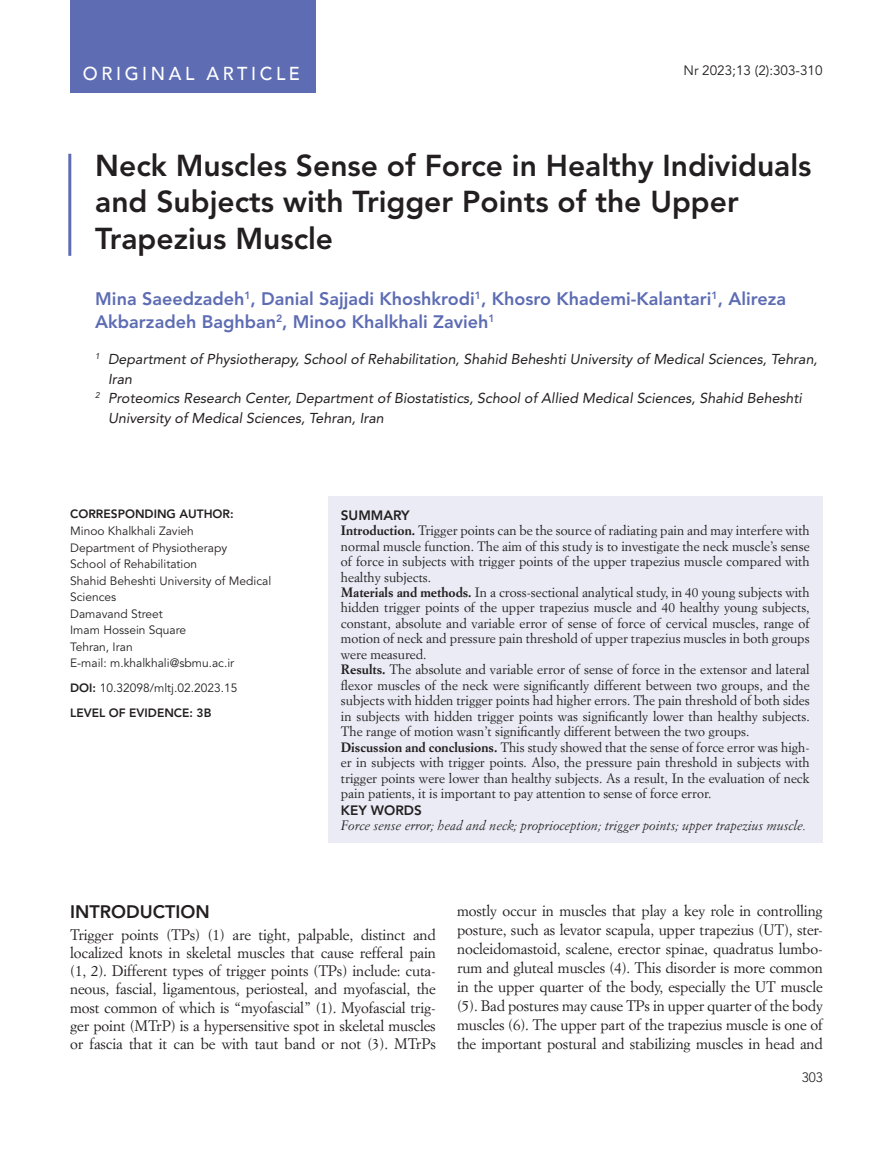
<style>
.page{position:relative;width:893px;height:1149px;background:#fff}
.page>*{position:absolute;margin:0;border:0;box-sizing:border-box;transform-origin:0 0}
.Titolo_Articolo{font:800 30px/36px "Avenir LT Std";color:#231f20}
.t1{font:500 18.75px "Avenir";letter-spacing:.2em;color:#fff;scale:.96 1}
.Autori{font:800 18px/22.5px "Avenir LT Std";color:#5d6cb3}
._1_paragrafo{font:800 18px "Avenir LT Std";color:#231f20}
.testo{font:15px/18.9px "Simoncini Garamond Std";letter-spacing:-.01em;color:#231f20;text-align:justify}
.Autori_Sede{font:italic 14.25px/19.5px "Avenir LT Std";color:#231f20}
.t2{font:13.5px "Avenir LT Std";color:#231f20}
.SUMMARY{font:800 13.5px "Avenir LT Std";color:#231f20}
.testo_sommario{font:800 13.5px "Avenir LT Std";color:#231f20}
.t3{font:300 13.5px "Avenir LT Std";color:#231f20}
.testo_sommario-2{font:13.35px/15.5px "Simoncini Garamond Std";color:#231f20;text-align:justify}
.testo_sommario-3{font:italic 13.35px "Simoncini Garamond Std";color:#231f20}
.corresponding_text{font:12px/16.5px "Avenir LT Std";color:#231f20}
.DOI{font:12px "Avenir LT Std";color:#231f20}
.corresponding_text-2{font:800 12px "Avenir LT Std";color:#231f20}
.DOI-2{font:800 12px "Avenir LT Std";color:#231f20}
.s1{font-weight:800}
.s2{font-weight:700}
</style>
<div class="page">
<div style="left:70px;top:0;width:245px;height:92px;background:#5d6cb3"></div>
<div style="left:328px;top:496px;width:494px;height:346px;background:#eaebf5"></div>
<hr style="left:68px;top:154px;width:3px;height:102px;background:#5d6cb3">
<h2 class="t1" style="left:83px;top:57px;width:228px">ORIGINAL ARTICLE</h2>
<p class="t2" style="left:683px;top:63px;width:141px">Nr 2023;13 (2):303-310</p>
<p class="Titolo_Articolo" style="left:95px;top:148px;width:718px">Neck Muscles Sense of Force in Healthy Individuals and Subjects with Trigger Points of the Upper<br>Trapezius Muscle</p>
<p class="Autori" style="left:95px;top:287px;width:692px">Mina Saeedzadeh<sup>1</sup>, Danial Sajjadi Khoshkrodi<sup>1</sup>, Khosro Khademi-Kalantari<sup>1</sup>, Alireza<br>Akbarzadeh Baghban<sup>2</sup>, Minoo Khalkhali Zavieh<sup>1</sup></p>
<p class="Autori_Sede" style="left:108px;top:349px;width:711px;text-indent:-13px"><sup>1</sup> Department of Physiotherapy, School of Rehabilitation, Shahid Beheshti University of Medical Sciences, Tehran,<br>Iran</p>
<p class="Autori_Sede" style="left:108px;top:388px;width:695px;text-indent:-13px"><sup>2</sup> Proteomics Research Center, Department of Biostatistics, School of Allied Medical Sciences, Shahid Beheshti<br>University of Medical Sciences, Tehran, Iran</p>
<p class="corresponding_text-2" style="left:70px;top:507px;width:165px">CORRESPONDING AUTHOR:</p>
<p class="corresponding_text" style="left:70px;top:523px;width:125px">Minoo Khalkhali Zavieh</p>
<p class="corresponding_text" style="left:70px;top:539px;width:159px">Department of Physiotherapy</p>
<p class="corresponding_text" style="left:70px;top:556px;width:129px">School of Rehabilitation</p>
<p class="corresponding_text" style="left:70px;top:572px;width:203px">Shahid Beheshti University of Medical<br>Sciences</p>
<p class="corresponding_text" style="left:70px;top:605px;width:94px">Damavand Street</p>
<p class="corresponding_text" style="left:70px;top:622px;width:118px">Imam Hossein Square</p>
<p class="corresponding_text" style="left:70px;top:638px;width:64px">Tehran, Iran</p>
<p class="corresponding_text" style="left:70px;top:655px;width:166px">E-mail: m.khalkhali@sbmu.ac.ir</p>
<p class="DOI" style="left:70px;top:681px;width:169px"><span class="s1">DOI:</span> 10.32098/mltj.02.2023.15</p>
<p class="DOI-2" style="left:70px;top:705px;width:143px">LEVEL OF EVIDENCE: 3B</p>
<p class="testo_sommario" style="left:341px;top:507px;width:70px">SUMMARY</p>
<p class="testo_sommario-2" style="left:341px;top:522px;width:470px"><span class="s2">Introduction.</span> Trigger points can be the source of radiating pain and may interfere with normal muscle function. The aim of this study is to investigate the neck muscle’s sense of force in subjects with trigger points of the upper trapezius muscle compared with healthy subjects.</p>
<p class="testo_sommario-2" style="left:341px;top:584px;width:470px"><span class="s2">Materials and methods.</span> In a cross-sectional analytical study, in 40 young subjects with hidden trigger points of the upper trapezius muscle and 40 healthy young subjects, constant, absolute and variable error of sense of force of cervical muscles, range of motion of neck and pressure pain threshold of upper trapezius muscles in both groups were measured.</p>
<p class="testo_sommario-2" style="left:341px;top:661px;width:470px"><span class="s2">Results.</span> The absolute and variable error of sense of force in the extensor and lateral flexor muscles of the neck were significantly different between two groups, and the subjects with hidden trigger points had higher errors. The pain threshold of both sides in subjects with hidden trigger points was significantly lower than healthy subjects.<br>The range of motion wasn’t significantly different between the two groups.</p>
<p class="testo_sommario-2" style="left:341px;top:738px;width:470px"><span class="s2">Discussion and conclusions.</span> This study showed that the sense of force error was high&shy;er in subjects with trigger points. Also, the pressure pain threshold in subjects with trigger points were lower than healthy subjects. As a result, In the evaluation of neck pain patients, it is important to pay attention to sense of force error.</p>
<p class="SUMMARY" style="left:341px;top:801px;width:82px">KEY WORDS</p>
<p class="testo_sommario-3" style="left:341px;top:817px;width:467px">Force sense error; head and neck; proprioception; trigger points; upper trapezius muscle.</p>
<p class="_1_paragrafo" style="left:70px;top:901px;width:141px">INTRODUCTION</p>
<p class="testo" style="left:70px;top:924px;width:367px;line-height:18.1px">Trigger points (TPs) (1) are tight, palpable, distinct and localized knots in skeletal muscles that cause refferal pain (1, 2). Different types of trigger points (TPs) include: cuta&shy;neous, fascial, ligamentous, periosteal, and myofascial, the most common of which is “myofascial” (1). Myofascial trig&shy;ger point (MTrP) is a hypersensitive spot in skeletal muscles or fascia that it can be with taut band or not (3). MTrPs</p>
<p class="testo" style="left:457px;top:900px;width:367px">mostly occur in muscles that play a key role in controlling posture, such as levator scapula, upper trapezius (UT), ster&shy;nocleidomastoid, scalene, erector spinae, quadratus lumbo&shy;rum and gluteal muscles (4). This disorder is more common in the upper quarter of the body, especially the UT muscle (5). Bad postures may cause TPs in upper quarter of the body muscles (6). The upper part of the trapezius muscle is one of the important postural and stabilizing muscles in head and</p>
<p class="t3" style="left:802px;top:1068px;width:23px">303</p>
</div>
